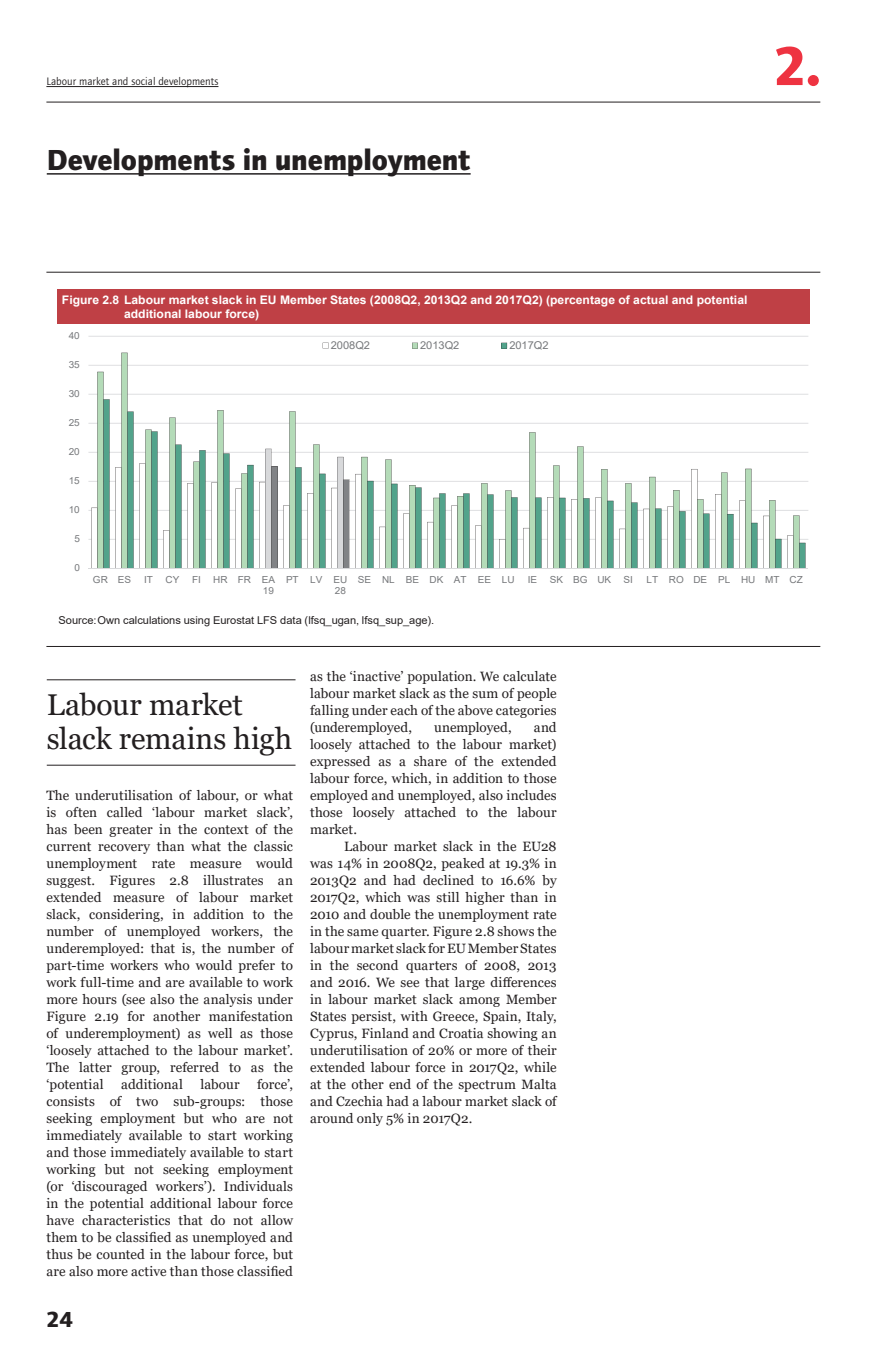
<style>
.page{position:relative;width:893px;height:1361px;background:#fff}
.page>*{position:absolute;margin:0;border:0;box-sizing:border-box;transform-origin:0 0}
.t1{font:700 56.25px "Foundry Journal";color:#ee3341}
.t2{font:30px/34px "Georgia";letter-spacing:-.005em;color:#231f20}
.t3{font:700 30px "Foundry Journal";color:#231f20}
.t4{font:700 22.5px "Foundry Journal";color:#231f20}
.t5{font:13.5px/17px "Georgia";letter-spacing:.01em;color:#231f20;text-align:justify}
.t6{font:700 11.85px/14.2px "Arial";color:#fff}
.t7{font:11.25px "Foundry Journal";color:#231f20}
.t8{font:10.8px "Arial";color:#231f20}
.t9{font:10.8px "Arial";color:#76787b}
.t10{font:9.75px/11.1px "Arial";color:#76787b;text-align:right}
</style>
<div class="page">
<hr style="left:46px;top:102px;width:774px;height:1px;background:#231f20">
<hr style="left:46px;top:86px;width:172px;height:1px;background:#231f20">
<hr style="left:47px;top:173px;width:424px;height:2px;background:#231f20">
<hr style="left:47px;top:679px;width:249px;height:1px;background:#231f20">
<hr style="left:47px;top:765px;width:249px;height:1px;background:#231f20">
<hr style="left:46px;top:272px;width:774px;height:1px;background:#231f20">
<hr style="left:46px;top:646px;width:774px;height:1px;background:#231f20">
<hr style="left:88px;top:539px;width:720px;height:1px;background:#d8d9db">
<hr style="left:88px;top:510px;width:720px;height:1px;background:#d8d9db">
<hr style="left:88px;top:481px;width:720px;height:1px;background:#d8d9db">
<hr style="left:88px;top:452px;width:720px;height:1px;background:#d8d9db">
<hr style="left:88px;top:423px;width:720px;height:1px;background:#d8d9db">
<hr style="left:88px;top:394px;width:720px;height:1px;background:#d8d9db">
<hr style="left:88px;top:365px;width:720px;height:1px;background:#d8d9db">
<hr style="left:88px;top:336px;width:720px;height:1px;background:#d8d9db">
<svg style="left:97px;top:353px;width:702px;height:215px"></svg>
<svg style="left:103px;top:399px;width:702px;height:169px"></svg>
<hr style="left:88px;top:568px;width:720px;height:1px;background:#d8d9db">
<svg style="left:412px;top:343px;width:6px;height:5px"></svg>
<svg style="left:501px;top:343px;width:6px;height:5px"></svg>
<div style="left:57px;top:290px;width:753px;height:34px;background:#bf4045"></div>
<p class="t7" style="left:46px;top:75px;width:174px">Labour market and social developments</p>
<h2 class="t3" style="left:47px;top:142px;width:425px">Developments in unemployment</h2>
<h1 class="t1" style="left:773px;top:33px;width:49px">2.</h1>
<p class="t6" style="left:124px;top:293px;width:625px;text-indent:-62px">Figure 2.8 Labour market slack in EU Member States (2008Q2, 2013Q2 and 2017Q2) (percentage of actual and potential additional labour force)</p>
<p class="t10" style="left:69px;top:330px;width:13px">40</p>
<p class="t10" style="left:69px;top:359px;width:13px">35</p>
<p class="t10" style="left:69px;top:388px;width:13px">30</p>
<p class="t10" style="left:69px;top:417px;width:13px">25</p>
<p class="t10" style="left:69px;top:446px;width:13px">20</p>
<p class="t10" style="left:69px;top:475px;width:13px">15</p>
<p class="t10" style="left:69px;top:504px;width:13px">10</p>
<p class="t10" style="left:74px;top:533px;width:7px">5</p>
<p class="t10" style="left:74px;top:562px;width:7px">0</p>
<p class="t9" style="left:331px;top:338px;width:41px">2008Q2</p>
<p class="t9" style="left:420px;top:338px;width:41px">2013Q2</p>
<p class="t9" style="left:509px;top:338px;width:41px">2017Q2</p>
<p class="t10" style="left:93px;top:574px;width:40px">GR ES</p>
<p class="t10" style="left:144px;top:574px;width:10px">IT</p>
<p class="t10" style="left:166px;top:574px;width:15px">CY</p>
<p class="t10" style="left:192px;top:574px;width:10px">FI</p>
<p class="t10" style="left:213px;top:574px;width:63px">HR FR EA<br>19</p>
<p class="t10" style="left:286px;top:574px;width:63px">PT LV EU<br>28</p>
<p class="t10" style="left:358px;top:574px;width:158px">SE NL BE DK AT EE LU</p>
<p class="t10" style="left:528px;top:574px;width:11px">IE</p>
<p class="t10" style="left:550px;top:574px;width:63px">SK BG UK</p>
<p class="t10" style="left:624px;top:574px;width:11px">SI</p>
<p class="t10" style="left:646px;top:574px;width:158px">LT RO DE PL HU MT CZ</p>
<p class="t8" style="left:59px;top:612px;width:377px">Source:Own calculations using Eurostat LFS data (lfsq_ugan, lfsq_sup_age).</p>
<h2 class="t2" style="left:47px;top:688px;width:247px">Labour market slack remains high</h2>
<p class="t5" style="left:46px;top:787px;width:248px">The underutilisation of labour, or what is often called ‘labour market slack’, has been greater in the context of the current recovery than what the classic unemployment rate measure would suggest. Figures 2.8 illustrates an extended measure of labour market slack, considering, in addition to the number of unemployed workers, the underemployed: that is, the number of part-time workers who would prefer to work full-time and are available to work more hours (see also the analysis under Figure 2.19 for another manifestation of underemployment) as well as those ‘loosely attached to the labour market’.<br>The latter group, referred to as the ‘potential</p>
<p class="t5" style="left:46px;top:1076px;width:248px;text-indent:211px">force’, consists of two sub-groups: those seeking employment but who are not immediately available to start working and those immediately available to start working but not seeking employment (or ‘discouraged workers’). Individuals in the potential additional labour force have characteristics that do not allow them to be classified as unemployed and thus be counted in the labour force, but are also more active than those classified</p>
<p class="t5" style="left:121px;top:1076px;width:63px">additional</p>
<p class="t5" style="left:200px;top:1076px;width:41px">labour</p>
<h3 class="t4" style="left:46px;top:1306px;width:28px">24</h3>
<p class="t5" style="left:310px;top:668px;width:248px">as the ‘inactive’ population. We calculate labour market slack as the sum of people falling under each of the above categories (underemployed,</p>
<p class="t5" style="left:310px;top:719px;width:248px;text-indent:224px">and loosely attached to the labour market) expressed as a share of the extended labour force, which, in addition to those employed and unemployed, also includes those loosely attached to the labour market.</p>
<p class="t5" style="left:310px;top:838px;width:248px;text-indent:34px">Labour market slack in the EU28 was 14% in 2008Q2, peaked at 19.3% in 2013Q2 and had declined to 16.6% by 2017Q2, which was still higher than in 2010 and double the unemployment rate in the same quarter. Figure 2.8 shows the labour market slack for EU Member States in the second quarters of 2008, 2013 and 2016. We see that large differences in labour market slack among Member States persist, with Greece, Spain, Italy, Cyprus, Finland and Croatia showing an underutilisation of 20% or more of their extended labour force in 2017Q2, while at the other end of the spectrum Malta and Czechia had a labour market slack of around only 5% in 2017Q2.</p>
<p class="t5" style="left:434px;top:719px;width:79px">unemployed,</p>
</div>
